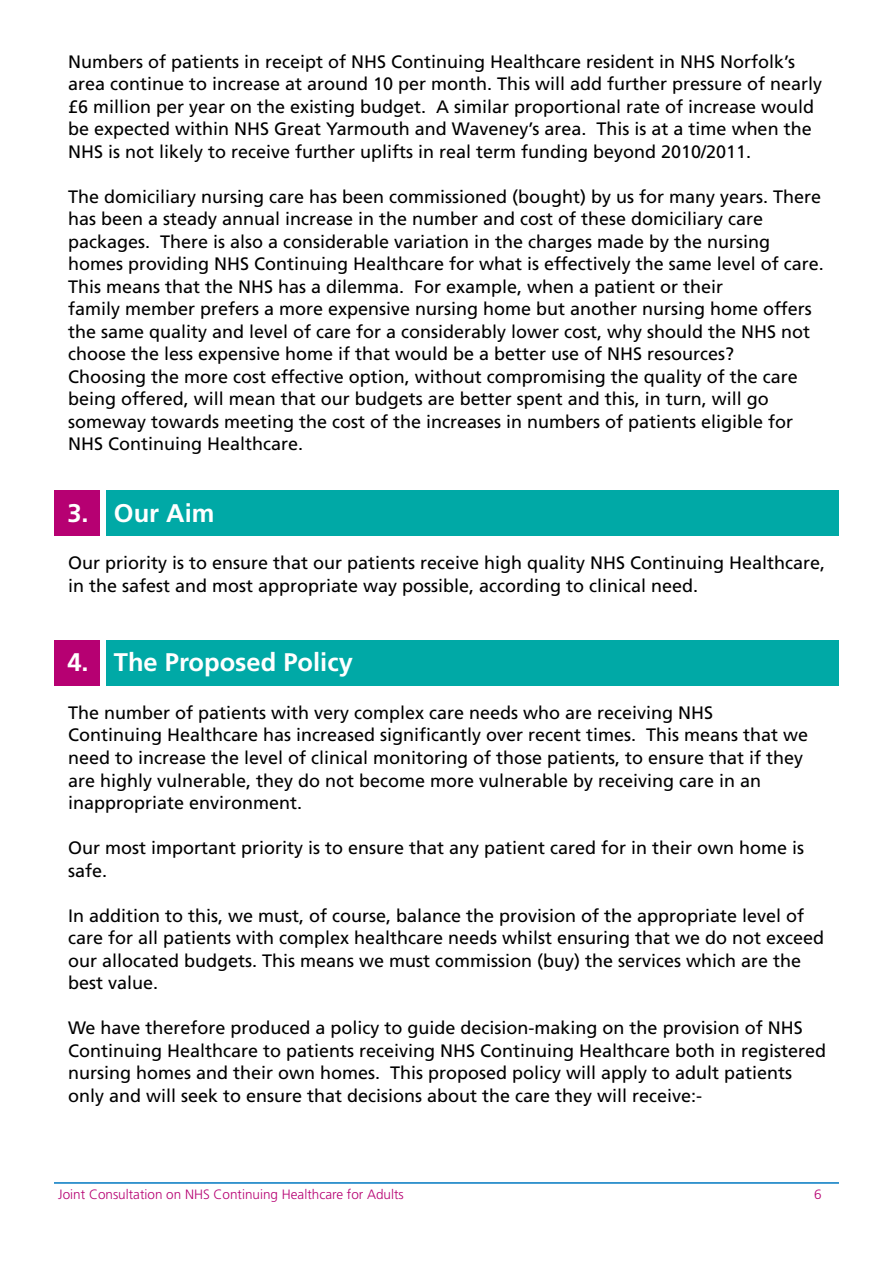
<style>
.page{position:relative;width:893px;height:1263px;background:#fff}
.page>*{position:absolute;margin:0;border:0;box-sizing:border-box;transform-origin:0 0}
.t1{font:700 25.5px "Frutiger";color:#fff}
.t2{font:18px/22.5px "Frutiger";color:#000}
.t3{font:300 13.5px "Frutiger";color:#b60072}
</style>
<div class="page">
<hr style="left:54px;top:1182px;width:785px;height:2px;background:#0078c1">
<div style="left:107px;top:490px;width:732px;height:46px;background:#00a9a6"></div>
<div style="left:54px;top:490px;width:45px;height:46px;background:#b60072"></div>
<div style="left:107px;top:639px;width:732px;height:46px;background:#00a9a6"></div>
<div style="left:54px;top:639px;width:45px;height:46px;background:#b60072"></div>
<p class="t2" style="left:68px;top:50px;width:756px">Numbers of patients in receipt of NHS Continuing Healthcare resident in NHS Norfolk’s area continue to increase at around 10 per month. This will add further pressure of nearly £6 million per year on the existing budget. A similar proportional rate of increase would be expected within NHS Great Yarmouth and Waveney’s area. This is at a time when the NHS is not likely to receive further uplifts in real term funding beyond 2010/2011.</p>
<p class="t2" style="left:68px;top:185px;width:757px">The domiciliary nursing care has been commissioned (bought) by us for many years. There has been a steady annual increase in the number and cost of these domiciliary care packages. There is also a considerable variation in the charges made by the nursing homes providing NHS Continuing Healthcare for what is effectively the same level of care.<br>This means that the NHS has a dilemma. For example, when a patient or their<br>family member prefers a more expensive nursing home but another nursing home offers the same quality and level of care for a considerably lower cost, why should the NHS not choose the less expensive home if that would be a better use of NHS resources?<br>Choosing the more cost effective option, without compromising the quality of the care being offered, will mean that our budgets are better spent and this, in turn, will go someway towards meeting the cost of the increases in numbers of patients eligible for NHS Continuing Healthcare.</p>
<h1 class="t1" style="left:67px;top:498px;width:149px">3. Our Aim</h1>
<p class="t2" style="left:68px;top:552px;width:759px">Our priority is to ensure that our patients receive high quality NHS Continuing Healthcare, in the safest and most appropriate way possible, according to clinical need.</p>
<h1 class="t1" style="left:67px;top:647px;width:287px">4. The Proposed Policy</h1>
<p class="t2" style="left:68px;top:701px;width:742px">The number of patients with very complex care needs who are receiving NHS Continuing Healthcare has increased significantly over recent times. This means that we need to increase the level of clinical monitoring of those patients, to ensure that if they are highly vulnerable, they do not become more vulnerable by receiving care in an inappropriate environment.</p>
<p class="t2" style="left:68px;top:836px;width:738px">Our most important priority is to ensure that any patient cared for in their own home is safe.</p>
<p class="t2" style="left:68px;top:904px;width:758px">In addition to this, we must, of course, balance the provision of the appropriate level of care for all patients with complex healthcare needs whilst ensuring that we do not exceed our allocated budgets. This means we must commission (buy) the services which are the best value.</p>
<p class="t2" style="left:68px;top:1016px;width:760px">We have therefore produced a policy to guide decision-making on the provision of NHS Continuing Healthcare to patients receiving NHS Continuing Healthcare both in registered nursing homes and their own homes. This proposed policy will apply to adult patients only and will seek to ensure that decisions about the care they will receive:-</p>
<p class="t3" style="left:58px;top:1187px;width:347px">Joint Consultation on NHS Continuing Healthcare for Adults</p>
<p class="t3" style="left:814px;top:1187px;width:9px">6</p>
</div>
